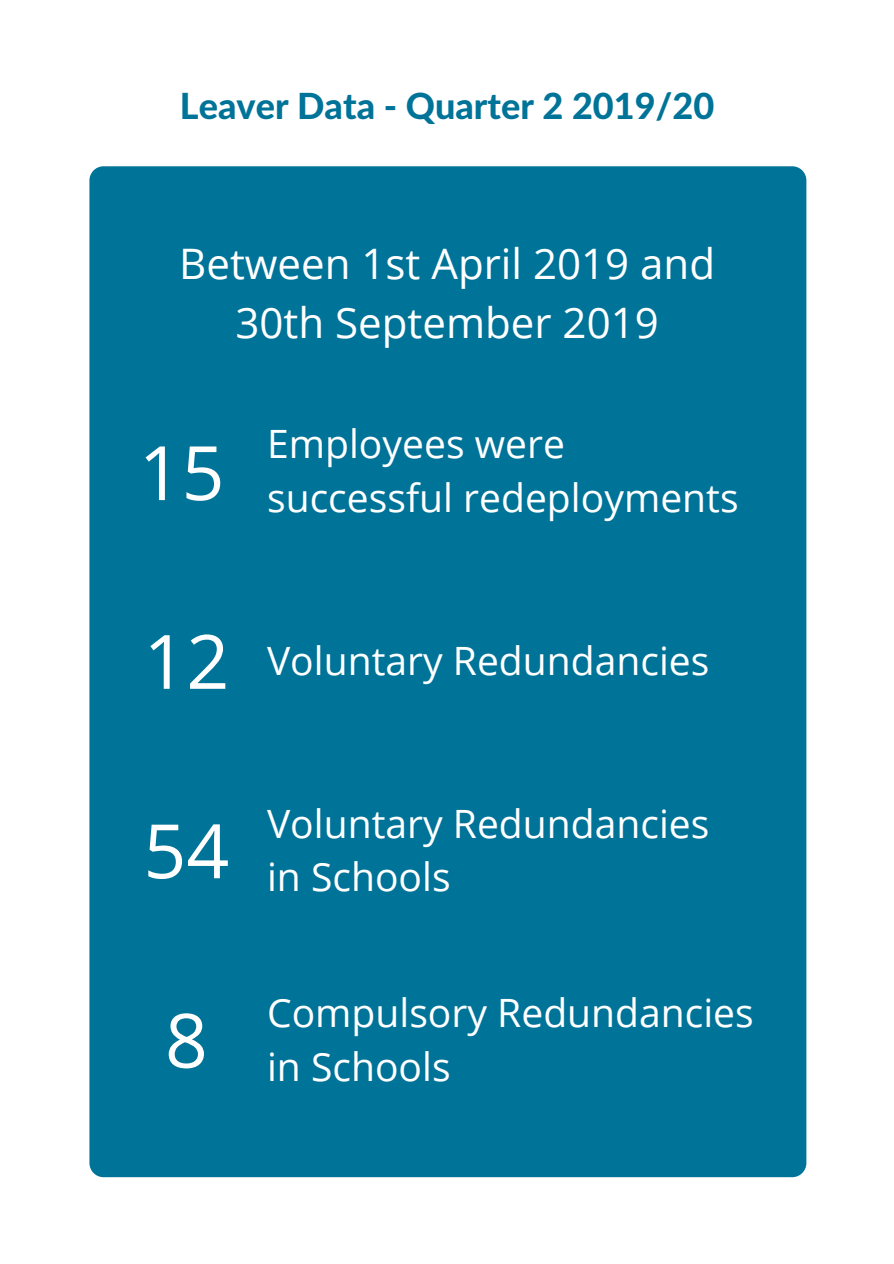
<style>
.page{position:relative;width:894px;height:1264px;background:#fff}
.page>*{position:absolute;margin:0;border:0;box-sizing:border-box;transform-origin:0 0}
.t1{font:75px "Open Sans";color:#fff}
.t2{font:42px/58.5px "Open Sans";color:#fff;text-align:center}
.t3{font:39px/53.8px "Open Sans";color:#fff}
.t4{font:800 36px "Lato Latin";color:#007398}
.s1{font-size:75px}
</style>
<div class="page">
<div style="left:89px;top:166px;width:717px;height:1011px;background:#007398;border-radius:14px"></div>
<p class="t4" style="left:180px;top:83px;width:536px">Leaver Data - Quarter 2 2019/20</p>
<p class="t2" style="left:179px;top:234px;width:537px">Between 1st April 2019 and<br>30th September 2019</p>
<h1 class="t1" style="left:139px;top:420px;width:87px">15</h1>
<p class="t3" style="left:267px;top:416px;width:473px">Employees were successful redeployments</p>
<p class="t3" style="left:143px;top:633px;width:567px"><span class="s1">12</span> Voluntary Redundancies</p>
<h1 class="t1" style="left:143px;top:798px;width:87px">54</h1>
<p class="t3" style="left:267px;top:795px;width:443px">Voluntary Redundancies in Schools</p>
<h1 class="t1" style="left:165px;top:987px;width:44px">8</h1>
<p class="t3" style="left:267px;top:984px;width:488px">Compulsory Redundancies in Schools</p>
</div>
